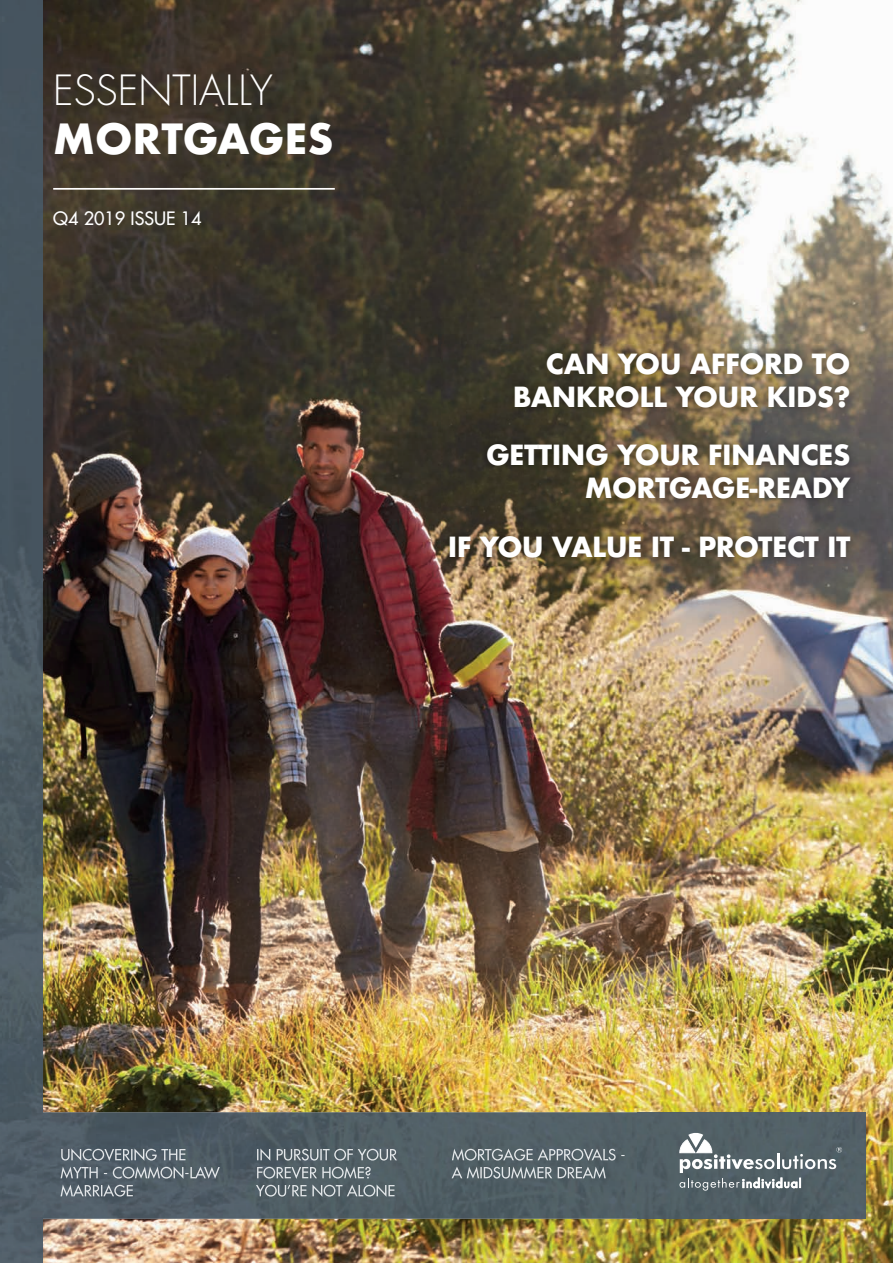
<style>
.page{position:relative;width:893px;height:1263px;background:#fff}
.page>*{position:absolute;margin:0;border:0;box-sizing:border-box;transform-origin:0 0}
.t1{font:300 40.5px "Futura LT";color:#fff}
.t2{font:700 40.5px "Futura";color:#fff}
.t3{font:700 27px/33px "Futura";letter-spacing:-.02em;color:#fff;text-align:right}
.t4{font:18px "Futura";color:#fff}
</style>
<div class="page">
<img style="left:0;top:0;width:893px;height:1263px">
<img style="left:43px;top:1112px;width:823px;height:107px">
<img style="left:61px;top:1148px;width:125px;height:13px">
<img style="left:61px;top:1166px;width:159px;height:13px">
<img style="left:61px;top:1184px;width:72px;height:12px">
<img style="left:257px;top:1148px;width:140px;height:13px">
<img style="left:257px;top:1166px;width:114px;height:13px">
<img style="left:256px;top:1184px;width:139px;height:13px">
<img style="left:452px;top:1148px;width:173px;height:13px">
<img style="left:452px;top:1166px;width:154px;height:12px">
<img style="left:441px;top:345px;width:417px;height:220px">
<hr style="left:53px;top:188px;width:282px;height:2px;background:#fff">
<svg style="left:679px;top:1133px;width:163px;height:58px;background:#707c81"></svg>
<h1 class="t1" style="left:53px;top:66px;width:221px">ESSENTIALLY</h1>
<h1 class="t2" style="left:53px;top:109px;width:282px">MORTGAGES</h1>
<p class="t4" style="left:53px;top:207px;width:150px">Q4 2019 ISSUE 14</p>
<p class="t3" style="left:513px;top:347px;width:339px">CAN YOU AFFORD TO<br>BANKROLL YOUR KIDS?</p>
<p class="t3" style="left:486px;top:439px;width:366px">GETTING YOUR FINANCES<br>MORTGAGE-READY</p>
<p class="t3" style="left:448px;top:530px;width:404px">IF YOU VALUE IT - PROTECT IT</p>
</div>
